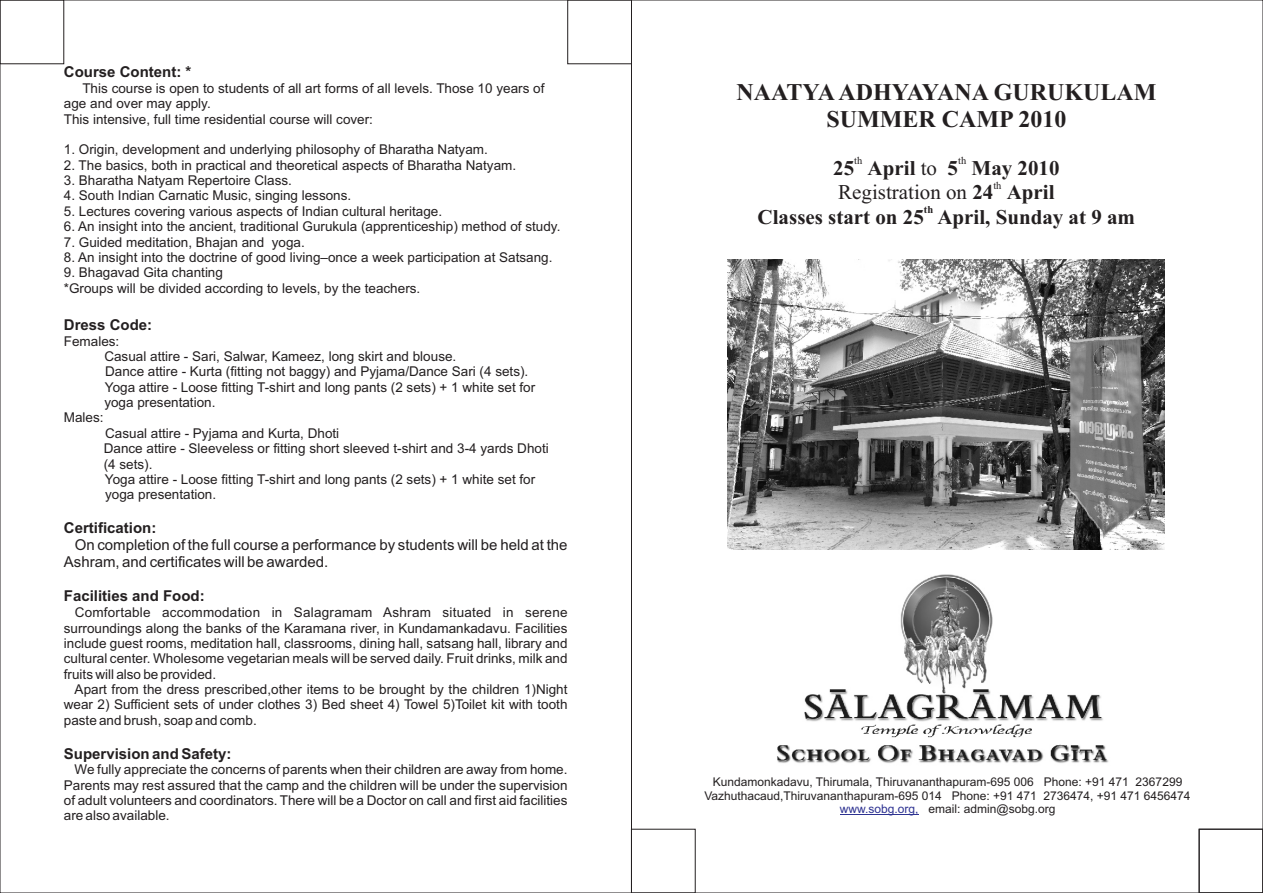
<style>
.page{position:relative;width:1263px;height:893px;background:#fff}
.page>*{position:absolute;margin:0;border:0;box-sizing:border-box;transform-origin:0 0}
.t1{font:700 24px/26.5px "Times New Roman";color:#231f20;text-align:center}
.t2{font:700 21px "Times New Roman";color:#231f20}
.t3{font:21px "Times New Roman";color:#231f20}
.t4{font:15px/17.1px "Arial";color:#231f20}
.t5{font:700 15px "Arial";color:#231f20}
.t6{font:13.5px/15.3px "Arial";color:#231f20;text-align:justify}
.t7{font:12px/13.4px "Arial";color:#231f20;text-align:center}
.t8{font:10.5px "Times New Roman";color:#231f20}
.t9{font:700 10.5px "Times New Roman";color:#231f20}
.s1{font-weight:400}
.s2{font-weight:700}
.s3{color:#2d3291}
</style>
<div class="page">
<div style="left:0;top:0;width:64px;height:64px;border:1px solid #231f20"></div>
<div style="left:1199px;top:829px;width:64px;height:64px;border:1px solid #231f20"></div>
<div style="left:631px;top:829px;width:64px;height:64px;border:1px solid #231f20"></div>
<div style="left:567px;top:0;width:65px;height:64px;border:1px solid #231f20"></div>
<img style="left:777px;top:574px;width:332px;height:189px">
<hr style="left:840px;top:814px;width:78px;height:1px;background:#2d3291">
<img style="left:728px;top:260px;width:436px;height:289px">
<p class="t5" style="left:64px;top:66px;width:129px">Course Content: *</p>
<p class="t6" style="left:64px;top:82px;width:482px;text-align:left;text-indent:19px">This course is open to students of all art forms of all levels. Those 10 years of age and over may apply.<br>This intensive, full time residential course will cover:</p>
<p class="t6" style="left:64px;top:143px;width:425px">1. Origin, development and underlying philosophy of Bharatha Natyam.</p>
<p class="t6" style="left:64px;top:159px;width:454px">2. The basics, both in practical and theoretical aspects of Bharatha Natyam.</p>
<p class="t6" style="left:64px;top:174px;width:230px">3. Bharatha Natyam Repertoire Class.</p>
<p class="t6" style="left:64px;top:189px;width:289px">4. South Indian Carnatic Music, singing lessons.</p>
<p class="t6" style="left:64px;top:205px;width:380px">5. Lectures covering various aspects of Indian cultural heritage.</p>
<p class="t6" style="left:64px;top:220px;width:498px">6. An insight into the ancient, traditional Gurukula (apprenticeship) method of study.</p>
<p class="t6" style="left:64px;top:235px;width:242px">7. Guided meditation, Bhajan and yoga.</p>
<p class="t6" style="left:64px;top:251px;width:490px">8. An insight into the doctrine of good living–once a week participation at Satsang.</p>
<p class="t6" style="left:64px;top:266px;width:358px">9. Bhagavad Gita chanting<br>*Groups will be divided according to levels, by the teachers.</p>
<p class="t5" style="left:64px;top:319px;width:90px">Dress Code:</p>
<p class="t6" style="left:64px;top:334px;width:57px">Females:</p>
<p class="t6" style="left:104px;top:350px;width:353px">Casual attire - Sari, Salwar, Kameez, long skirt and blouse.</p>
<p class="t6" style="left:105px;top:365px;width:425px">Dance attire - Kurta (fitting not baggy) and Pyjama/Dance Sari (4 sets).</p>
<p class="t6" style="left:105px;top:381px;width:432px">Yoga attire - Loose fitting T-shirt and long pants (2 sets) + 1 white set for</p>
<p class="t6" style="left:104px;top:396px;width:113px">yoga presentation.</p>
<p class="t6" style="left:64px;top:411px;width:41px">Males:</p>
<p class="t6" style="left:105px;top:427px;width:236px">Casual attire - Pyjama and Kurta, Dhoti</p>
<p class="t6" style="left:104px;top:442px;width:446px">Dance attire - Sleeveless or fitting short sleeved t-shirt and 3-4 yards Dhoti</p>
<p class="t6" style="left:104px;top:457px;width:50px">(4 sets).</p>
<p class="t6" style="left:105px;top:473px;width:432px">Yoga attire - Loose fitting T-shirt and long pants (2 sets) + 1 white set for</p>
<p class="t6" style="left:105px;top:488px;width:113px">yoga presentation.</p>
<p class="t5" style="left:64px;top:522px;width:94px">Certification:</p>
<p class="t4" style="left:64px;top:538px;width:505px;text-indent:11px">On completion of the full course a performance by students will be held at the<br>Ashram, and certificates will be awarded.</p>
<p class="t5" style="left:64px;top:590px;width:142px">Facilities and Food:</p>
<p class="t6" style="left:64px;top:606px;width:505px;text-indent:11px">Comfortable accommodation in Salagramam Ashram situated in serene surroundings along the banks of the Karamana river, in Kundamankadavu. Facilities include guest rooms, meditation hall, classrooms, dining hall, satsang hall, library and cultural center. Wholesome vegetarian meals will be served daily. Fruit drinks, milk and fruits will also be provided.</p>
<p class="t6" style="left:64px;top:683px;width:505px;text-indent:11px">Apart from the dress prescribed,other items to be brought by the children 1)Night wear 2) Sufficient sets of under clothes 3) Bed sheet 4) Towel 5)Toilet kit with tooth paste and brush, soap and comb.</p>
<p class="t5" style="left:64px;top:748px;width:169px">Supervision and Safety:</p>
<p class="t6" style="left:64px;top:763px;width:505px;text-indent:11px">We fully appreciate the concerns of parents when their children are away from home.<br>Parents may rest assured that the camp and the children will be under the supervision of adult volunteers and coordinators. There will be a Doctor on call and first aid facilities are also available.</p>
<h1 class="t1" style="left:736px;top:81px;width:422px">NAATYAADHYAYANA GURUKULAM<br>SUMMER CAMP 2010</h1>
<p class="t8" style="left:854px;top:157px;width:10px">th</p>
<p class="t8" style="left:958px;top:157px;width:10px">th</p>
<h2 class="t2" style="left:833px;top:161px;width:228px">25 April <span class="s1">to</span> 5 May 2010</h2>
<p class="t8" style="left:993px;top:182px;width:10px">th</p>
<h2 class="t3" style="left:838px;top:185px;width:218px">Registration on <span class="s2">24 April</span></h2>
<p class="t9" style="left:924px;top:206px;width:11px">th</p>
<h2 class="t2" style="left:758px;top:209px;width:379px">Classes start on 25 April, Sunday at 9 am</h2>
<p class="t7" style="left:704px;top:776px;width:488px">Kundamonkadavu, Thirumala, Thiruvananthapuram-695 006 Phone: +91 471 2367299<br>Vazhuthacaud,Thiruvananthapuram-695 014 Phone: +91 471 2736474, +91 471 6456474 <span class="s3">www.sobg.org,</span> email: admin@sobg.org</p>
</div>
